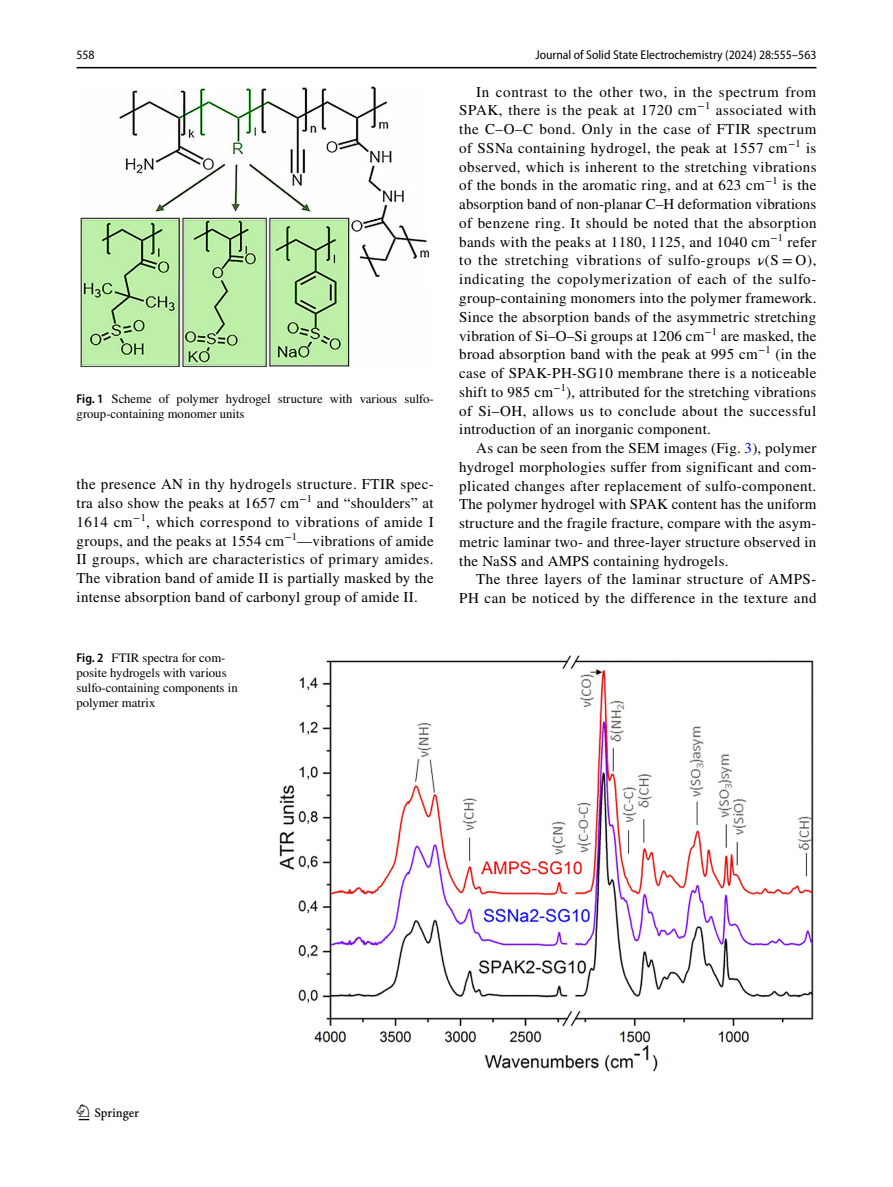
<style>
.page{position:relative;width:893px;height:1187px;background:#fff}
.page>*{position:absolute;margin:0;border:0;box-sizing:border-box;transform-origin:0 0}
.t1{font:22.5px "Springnew Regular 2";color:#000}
.t2{font:15px/18.8px "STIX";letter-spacing:.02em;color:#000;text-align:justify}
.t3{font:12.75px/15px "STIX";color:#000}
.t4{font:semi-condensed 12.75px "Myriad Pro";color:#000}
.s1{font-family:"Myriad Pro";font-weight:600;font-stretch:semi-condensed}
.s2{color:#00f}
</style>
<div class="page">
<hr style="left:77px;top:67px;width:739px;height:1px;background:#000">
<img style="left:81px;top:87px;width:348px;height:281px">
<img style="left:279px;top:655px;width:535px;height:417px">
<p class="t4" style="left:77px;top:48px;width:20px">558</p>
<p class="t4" style="left:535px;top:48px;width:283px">Journal of Solid State Electrochemistry (2024) 28:555–563</p>
<p class="t3" style="left:77px;top:392px;width:359px"><span class="s1">Fig. 1</span> Scheme of polymer hydrogel structure with various sulfo&shy;group-containing monomer units</p>
<p class="t2" style="left:77px;top:476px;width:359px">the presence AN in thy hydrogels structure. FTIR spec&shy;tra also show the peaks at 1657 cm<sup>−1</sup> and “shoulders” at 1614 cm<sup>−1</sup>, which correspond to vibrations of amide I groups, and the peaks at 1554 cm<sup>−1</sup>—vibrations of amide II groups, which are characteristics of primary amides.<br>The vibration band of amide II is partially masked by the intense absorption band of carbonyl group of amide II.</p>
<p class="t3" style="left:77px;top:651px;width:163px"><span class="s1">Fig. 2</span> FTIR spectra for com&shy;posite hydrogels with various sulfo-containing components in polymer matrix</p>
<p class="t2" style="left:459px;top:83px;width:359px;text-indent:17px">In contrast to the other two, in the spectrum from SPAK, there is the peak at 1720 cm<sup>−1</sup> associated with the C–O–C bond. Only in the case of FTIR spectrum of SSNa containing hydrogel, the peak at 1557 cm<sup>−1</sup> is observed, which is inherent to the stretching vibrations of the bonds in the aromatic ring, and at 623 cm<sup>−1</sup> is the absorption band of non-planar C–H deformation vibrations of benzene ring. It should be noted that the absorption bands with the peaks at 1180, 1125, and 1040 cm<sup>−1</sup> refer to the stretching vibrations of sulfo-groups ν(S = O), indicating the copolymerization of each of the sulfo&shy;group-containing monomers into the polymer framework.<br>Since the absorption bands of the asymmetric stretching vibration of Si–O–Si groups at 1206 cm<sup>−1</sup> are masked, the broad absorption band with the peak at 995 cm<sup>−1</sup> (in the case of SPAK-PH-SG10 membrane there is a noticeable shift to 985 cm<sup>−1</sup>), attributed for the stretching vibrations of Si–OH, allows us to conclude about the successful introduction of an inorganic component.</p>
<p class="t2" style="left:459px;top:439px;width:359px;text-indent:17px">As can be seen from the SEM images (Fig. <span class="s2">3</span>), polymer hydrogel morphologies suffer from significant and com&shy;plicated changes after replacement of sulfo-component.<br>The polymer hydrogel with SPAK content has the uniform structure and the fragile fracture, compare with the asym&shy;metric laminar two- and three-layer structure observed in the NaSS and AMPS containing hydrogels.</p>
<p class="t2" style="left:459px;top:571px;width:359px;text-align:right">The three layers of the laminar structure of AMPS-<br>PH can be noticed by the difference in the texture and</p>
<h1 class="t1" style="left:79px;top:1104px;width:62px">1 3</h1>
</div>
